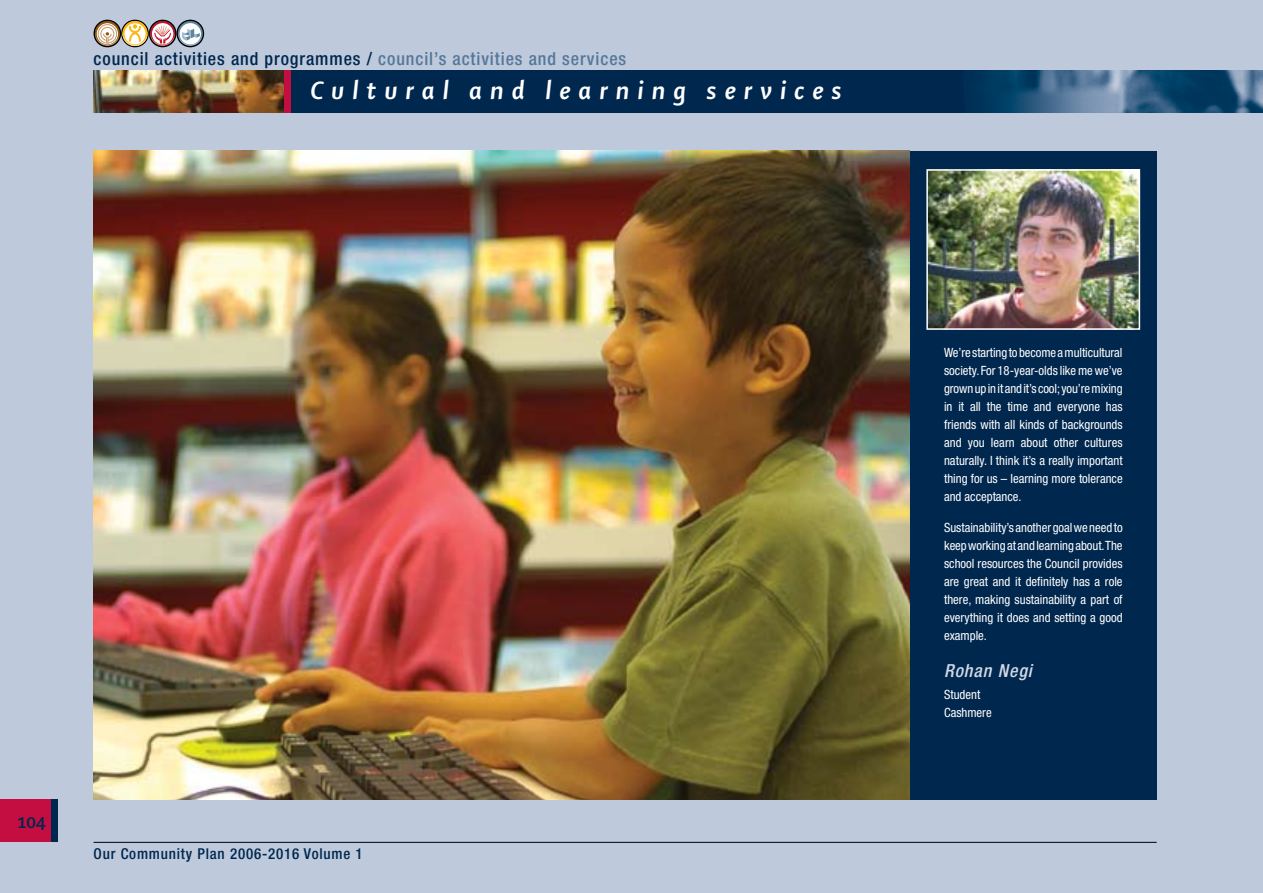
<style>
.page{position:relative;width:1263px;height:893px;background:#becadb}
.page>*{position:absolute;margin:0;border:0;box-sizing:border-box;transform-origin:0 0}
.t1{font:27px "Shaker RBI";letter-spacing:.3em;color:#fff}
.t2{font:500 condensed 18px "Helvetica Neue";letter-spacing:.05em;color:#00274e}
.t3{font:italic 500 condensed 18px "Helvetica Neue";letter-spacing:.055em;color:#d0d9e5}
.t4{font:18px "Shaker RB";color:#00274e}
.t5{font:500 condensed 15px "Helvetica Neue";letter-spacing:.055em;color:#00274e}
.t6{font:condensed 12.75px/18px "Helvetica Neue";color:#fff;text-align:justify}
.s1{color:#55779a}
</style>
<div class="page">
<div style="left:291px;top:70px;width:972px;height:43px;background:#00274e"></div>
<img style="left:973px;top:70px;width:289px;height:43px">
<img style="left:94px;top:70px;width:191px;height:43px">
<svg style="left:94px;top:20px;width:110px;height:27px"></svg>
<div style="left:49px;top:799px;width:8px;height:43px;background:#00274e"></div>
<div style="left:0;top:799px;width:51px;height:43px;background:#c40d41"></div>
<hr style="left:94px;top:842px;width:1063px;height:1px;background:#000">
<div style="left:285px;top:70px;width:6px;height:43px;background:#c40d41"></div>
<img style="left:94px;top:151px;width:816px;height:648px">
<div style="left:910px;top:151px;width:247px;height:648px;background:#00274e"></div>
<img style="left:929px;top:172px;width:208px;height:155px">
<div style="left:926px;top:169px;width:214px;height:161px;border:2px solid #fff"></div>
<h2 class="t2" style="left:94px;top:48px;width:534px">council activities and programmes / <span class="s1">council’s activities and services</span></h2>
<h1 class="t1" style="left:310px;top:76px;width:533px">Cultural and learning services</h1>
<h2 class="t4" style="left:17px;top:812px;width:30px">104</h2>
<p class="t5" style="left:94px;top:844px;width:271px">Our Community Plan 2006-2016 Volume 1</p>
<p class="t6" style="left:944px;top:343px;width:180px">We’re starting to become a multicultural society. For 18-year-olds like me we’ve grown up in it and it’s cool; you’re mixing in it all the time and everyone has friends with all kinds of backgrounds and you learn about other cultures naturally. I think it’s a really important thing for us – learning more tolerance and acceptance.</p>
<p class="t6" style="left:944px;top:518px;width:180px">Sustainability’s another goal we need to keep working at and learning about. The school resources the Council provides are great and it definitely has a role there, making sustainability a part of everything it does and setting a good example.</p>
<h2 class="t3" style="left:944px;top:660px;width:89px">Rohan Negi</h2>
<p class="t6" style="left:944px;top:686px;width:49px">Student<br>Cashmere</p>
</div>
